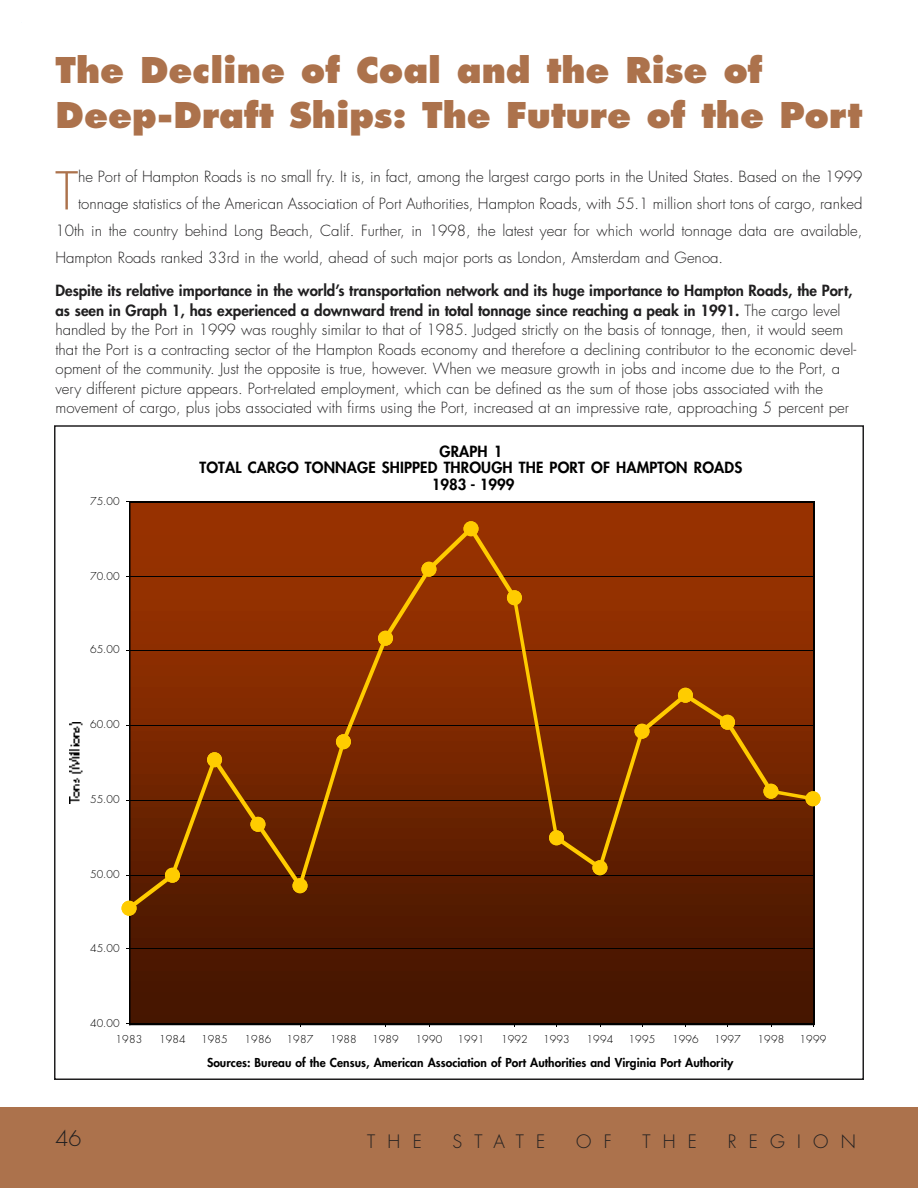
<style>
.page{position:relative;width:918px;height:1188px;background:#fff}
.page>*{position:absolute;margin:0;border:0;box-sizing:border-box;transform-origin:0 0}
.t1{font:300 50.85px "Futura";color:#ac724c}
.t2{font:800 34.5px/45px "Futura";color:#ac724c}
.t3{font:300 21px "Futura";color:#201f20}
.t4{font:300 18px "Futura";letter-spacing:.68em;color:#201f20}
.t5{font:300 15px/19.5px "Futura";color:#201f20}
.t6{font:800 15px/16.5px "Futura";letter-spacing:.01em;color:#000;text-align:center}
.t7{font:300 12px "Futura T";letter-spacing:.015em;color:#000}
.t8{font:800 12px "Futura";letter-spacing:.005em;color:#000}
.s1{font-weight:800}
</style>
<div class="page">
<div style="left:0;top:1107px;width:918px;height:81px;background:#ac724c"></div>
<svg style="left:128px;top:502px;width:686px;height:523px"></svg>
<div style="left:122px;top:901px;width:15px;height:15px;background:#fc0;border-radius:50%"></div>
<div style="left:122px;top:901px;width:15px;height:15px;border:2px solid #fc0;border-radius:50%"></div>
<div style="left:165px;top:868px;width:15px;height:15px;background:#fc0;border-radius:50%"></div>
<div style="left:165px;top:868px;width:15px;height:15px;border:2px solid #fc0;border-radius:50%"></div>
<div style="left:207px;top:752px;width:15px;height:15px;background:#fc0;border-radius:50%"></div>
<div style="left:207px;top:752px;width:15px;height:15px;border:2px solid #fc0;border-radius:50%"></div>
<div style="left:250px;top:817px;width:15px;height:15px;background:#fc0;border-radius:50%"></div>
<div style="left:250px;top:817px;width:15px;height:15px;border:2px solid #fc0;border-radius:50%"></div>
<div style="left:292px;top:878px;width:15px;height:15px;background:#fc0;border-radius:50%"></div>
<div style="left:293px;top:878px;width:15px;height:15px;border:2px solid #fc0;border-radius:50%"></div>
<div style="left:336px;top:734px;width:15px;height:15px;background:#fc0;border-radius:50%"></div>
<div style="left:336px;top:734px;width:15px;height:15px;border:2px solid #fc0;border-radius:50%"></div>
<div style="left:378px;top:631px;width:15px;height:15px;background:#fc0;border-radius:50%"></div>
<div style="left:378px;top:631px;width:15px;height:15px;border:2px solid #fc0;border-radius:50%"></div>
<div style="left:421px;top:562px;width:15px;height:15px;background:#fc0;border-radius:50%"></div>
<div style="left:421px;top:562px;width:15px;height:15px;border:2px solid #fc0;border-radius:50%"></div>
<div style="left:463px;top:521px;width:15px;height:15px;background:#fc0;border-radius:50%"></div>
<div style="left:464px;top:521px;width:15px;height:15px;border:2px solid #fc0;border-radius:50%"></div>
<div style="left:507px;top:590px;width:15px;height:15px;background:#fc0;border-radius:50%"></div>
<div style="left:507px;top:590px;width:15px;height:15px;border:2px solid #fc0;border-radius:50%"></div>
<div style="left:549px;top:830px;width:15px;height:15px;background:#fc0;border-radius:50%"></div>
<div style="left:549px;top:830px;width:15px;height:15px;border:2px solid #fc0;border-radius:50%"></div>
<div style="left:592px;top:860px;width:15px;height:15px;background:#fc0;border-radius:50%"></div>
<div style="left:592px;top:860px;width:15px;height:15px;border:2px solid #fc0;border-radius:50%"></div>
<div style="left:634px;top:724px;width:15px;height:15px;background:#fc0;border-radius:50%"></div>
<div style="left:635px;top:724px;width:15px;height:15px;border:2px solid #fc0;border-radius:50%"></div>
<div style="left:678px;top:688px;width:15px;height:15px;background:#fc0;border-radius:50%"></div>
<div style="left:678px;top:688px;width:15px;height:15px;border:2px solid #fc0;border-radius:50%"></div>
<div style="left:720px;top:715px;width:15px;height:15px;background:#fc0;border-radius:50%"></div>
<div style="left:720px;top:715px;width:15px;height:15px;border:2px solid #fc0;border-radius:50%"></div>
<div style="left:763px;top:784px;width:15px;height:15px;background:#fc0;border-radius:50%"></div>
<div style="left:763px;top:784px;width:15px;height:15px;border:2px solid #fc0;border-radius:50%"></div>
<div style="left:805px;top:791px;width:15px;height:15px;background:#fc0;border-radius:50%"></div>
<div style="left:806px;top:791px;width:15px;height:15px;border:2px solid #fc0;border-radius:50%"></div>
<img style="left:69px;top:722px;width:14px;height:81px">
<h2 class="t2" style="left:56px;top:51px;width:809px">The Decline of Coal and the Rise of<br>Deep-Draft Ships: The Future of the Port</h2>
<h1 class="t1" style="left:55px;top:168px;width:24px">T</h1>
<p class="t5" style="left:78px;top:169px;width:786px">he Port of Hampton Roads is no small fry. It is, in fact, among the largest cargo ports in the United States. Based on the 1999</p>
<p class="t5" style="left:78px;top:196px;width:786px">tonnage statistics of the American Association of Port Authorities, Hampton Roads, with 55.1 million short tons of cargo, ranked</p>
<p class="t5" style="left:56px;top:223px;width:809px">10th in the country behind Long Beach, Calif. Further, in 1998, the latest year for which world tonnage data are available,</p>
<p class="t5" style="left:56px;top:250px;width:669px">Hampton Roads ranked 33rd in the world, ahead of such major ports as London, Amsterdam and Genoa.</p>
<p class="t5" style="left:56px;top:283px;width:802px"><span class="s1">Despite its relative importance in the world’s transportation network and its huge importance to Hampton Roads, the Port, as seen in Graph 1, has experienced a downward trend in total tonnage since reaching a peak in 1991.</span> The cargo level handled by the Port in 1999 was roughly similar to that of 1985. Judged strictly on the basis of tonnage, then, it would seem that the Port is a contracting sector of the Hampton Roads economy and therefore a declining contributor to the economic devel&shy;opment of the community. Just the opposite is true, however. When we measure growth in jobs and income due to the Port, a very different picture appears. Port-related employment, which can be defined as the sum of those jobs associated with the movement of cargo, plus jobs associated with firms using the Port, increased at an impressive rate, approaching 5 percent per</p>
<p class="t7" style="left:90px;top:495px;width:31px">75.00</p>
<p class="t7" style="left:90px;top:570px;width:31px">70.00</p>
<p class="t7" style="left:90px;top:644px;width:31px">65.00</p>
<p class="t7" style="left:90px;top:719px;width:31px">60.00</p>
<p class="t7" style="left:90px;top:794px;width:31px">55.00</p>
<p class="t7" style="left:90px;top:869px;width:31px">50.00</p>
<p class="t7" style="left:90px;top:942px;width:31px">45.00</p>
<p class="t7" style="left:90px;top:1017px;width:31px">40.00</p>
<p class="t6" style="left:200px;top:444px;width:544px">GRAPH 1<br>TOTAL CARGO TONNAGE SHIPPED THROUGH THE PORT OF HAMPTON ROADS<br>1983 - 1999</p>
<p class="t7" style="left:116px;top:1034px;width:28px">1983</p>
<p class="t7" style="left:159px;top:1034px;width:28px">1984</p>
<p class="t7" style="left:201px;top:1034px;width:28px">1985</p>
<p class="t7" style="left:244px;top:1034px;width:28px">1986</p>
<p class="t7" style="left:286px;top:1034px;width:28px">1987</p>
<p class="t7" style="left:330px;top:1034px;width:28px">1988</p>
<p class="t7" style="left:372px;top:1034px;width:28px">1989</p>
<p class="t7" style="left:416px;top:1034px;width:28px">1990</p>
<p class="t7" style="left:458px;top:1034px;width:28px">1991</p>
<p class="t7" style="left:501px;top:1034px;width:28px">1992</p>
<p class="t7" style="left:543px;top:1034px;width:28px">1993</p>
<p class="t7" style="left:586px;top:1034px;width:28px">1994</p>
<p class="t7" style="left:628px;top:1034px;width:28px">1995</p>
<p class="t7" style="left:672px;top:1034px;width:28px">1996</p>
<p class="t7" style="left:714px;top:1034px;width:28px">1997</p>
<p class="t7" style="left:758px;top:1034px;width:28px">1998</p>
<p class="t7" style="left:800px;top:1034px;width:28px">1999</p>
<p class="t8" style="left:207px;top:1057px;width:528px">Sources: Bureau of the Census, American Association of Port Authorities and Virginia Port Authority</p>
<h3 class="t3" style="left:56px;top:1129px;width:28px">46</h3>
<p class="t4" style="left:367px;top:1133px;width:56px">THE</p>
<p class="t4" style="left:452px;top:1133px;width:94px">STATE</p>
<p class="t4" style="left:576px;top:1133px;width:37px">O F</p>
<p class="t4" style="left:642px;top:1133px;width:56px">THE</p>
<p class="t4" style="left:728px;top:1133px;width:130px">REGION</p>
</div>
